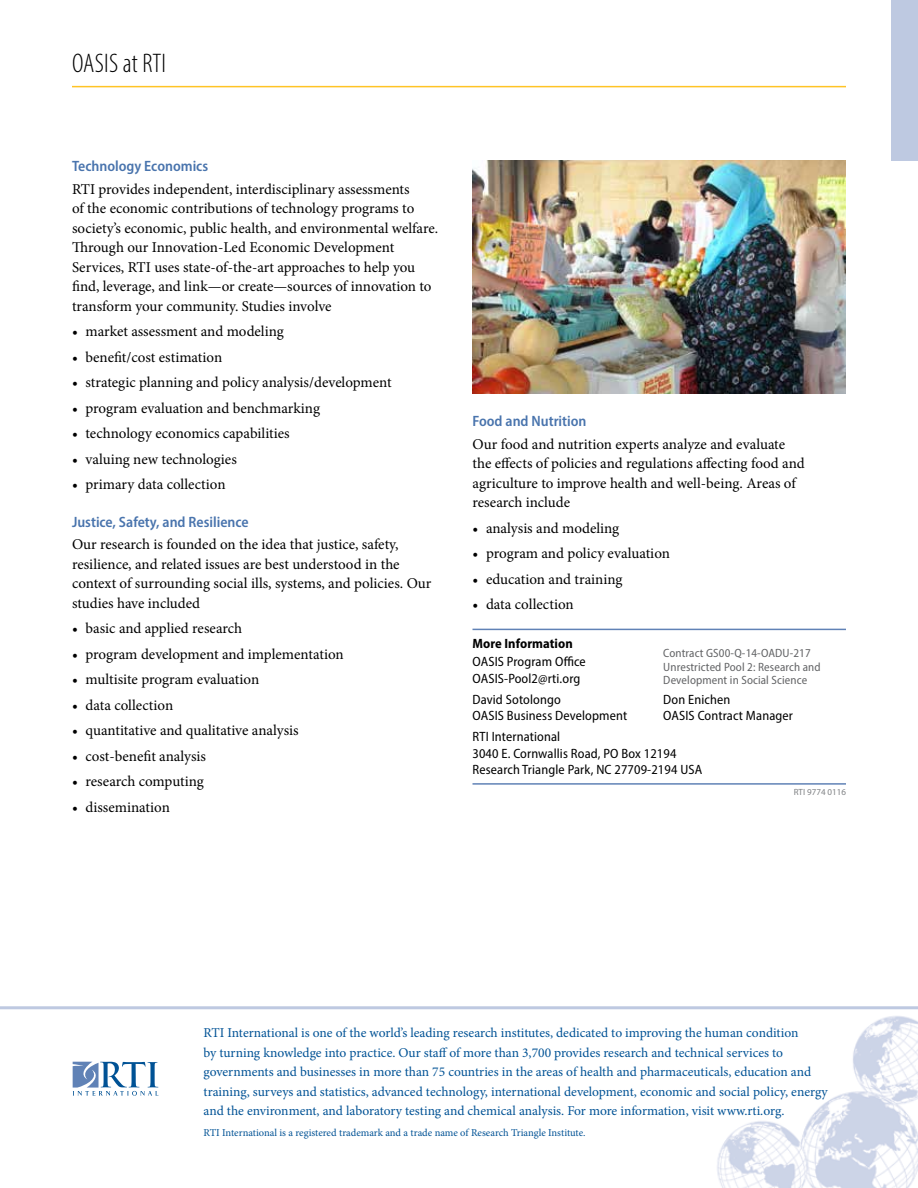
<style>
.page{position:relative;width:918px;height:1188px;background:#fff}
.page>*{position:absolute;margin:0;border:0;box-sizing:border-box;transform-origin:0 0}
.t1{font:300 condensed 27px "Myriad Pro";letter-spacing:.01em;color:#000}
.t2{font:15px/19.5px "Minion Pro";color:#000}
.t3{font:600 semi-condensed 15px "Myriad Pro";color:#4974ad}
.t4{font:13.5px/19.5px "Minion Pro";color:#005295}
.t5{font:semi-condensed 13.5px/16.5px "Myriad Pro";letter-spacing:.01em;color:#000}
.t6{font:700 semi-condensed 13.5px "Myriad Pro";letter-spacing:.005em;color:#000}
.t7{font:semi-condensed 12px/13.5px "Myriad Pro";letter-spacing:.01em;color:#636466}
.t8{font:10.5px "Minion Pro";letter-spacing:-.005em;color:#005295}
.t9{font:9px "Myriad Pro";color:#808285}
</style>
<div class="page">
<img style="left:717px;top:1016px;width:201px;height:172px">
<div style="left:891px;top:0;width:27px;height:160px;background:#bec9e1"></div>
<svg style="left:73px;top:1062px;width:86px;height:34px"></svg>
<hr style="left:0;top:1006px;width:918px;height:3px;background:#bec9e1">
<hr style="left:72px;top:86px;width:774px;height:1px;background:#ffc425">
<hr style="left:472px;top:629px;width:374px;height:1px;background:#6082b6">
<hr style="left:472px;top:783px;width:374px;height:2px;background:#6082b6">
<img style="left:472px;top:160px;width:374px;height:233px">
<h1 class="t1" style="left:72px;top:48px;width:96px">OASIS at RTI</h1>
<p class="t3" style="left:72px;top:157px;width:138px">Technology Economics</p>
<p class="t2" style="left:72px;top:179px;width:368px">RTI provides independent, interdisciplinary assessments<br>of the economic contributions of technology programs to society’s economic, public health, and environmental welfare.<br>Through our Innovation-Led Economic Development Services, RTI uses state-of-the-art approaches to help you find, leverage, and link—or create—sources of innovation to transform your community. Studies involve</p>
<p class="t2" style="left:72px;top:322px;width:213px">• market assessment and modeling</p>
<p class="t2" style="left:72px;top:347px;width:152px">• benefit/cost estimation</p>
<p class="t2" style="left:72px;top:373px;width:321px">• strategic planning and policy analysis/development</p>
<p class="t2" style="left:72px;top:398px;width:250px">• program evaluation and benchmarking</p>
<p class="t2" style="left:72px;top:424px;width:219px">• technology economics capabilities</p>
<p class="t2" style="left:72px;top:449px;width:166px">• valuing new technologies</p>
<p class="t2" style="left:72px;top:475px;width:155px">• primary data collection</p>
<p class="t3" style="left:72px;top:513px;width:178px">Justice, Safety, and Resilience</p>
<p class="t2" style="left:72px;top:535px;width:361px">Our research is founded on the idea that justice, safety, resilience, and related issues are best understood in the context of surrounding social ills, systems, and policies. Our studies have included</p>
<p class="t2" style="left:72px;top:619px;width:172px">• basic and applied research</p>
<p class="t2" style="left:72px;top:644px;width:273px">• program development and implementation</p>
<p class="t2" style="left:72px;top:670px;width:189px">• multisite program evaluation</p>
<p class="t2" style="left:72px;top:695px;width:103px">• data collection</p>
<p class="t2" style="left:72px;top:721px;width:228px">• quantitative and qualitative analysis</p>
<p class="t2" style="left:72px;top:746px;width:136px">• cost-benefit analysis</p>
<p class="t2" style="left:72px;top:772px;width:133px">• research computing</p>
<p class="t2" style="left:72px;top:797px;width:99px">• dissemination</p>
<p class="t3" style="left:472px;top:412px;width:116px">Food and Nutrition</p>
<p class="t2" style="left:472px;top:434px;width:334px">Our food and nutrition experts analyze and evaluate the effects of policies and regulations affecting food and agriculture to improve health and well-being. Areas of research include</p>
<p class="t2" style="left:472px;top:518px;width:148px">• analysis and modeling</p>
<p class="t2" style="left:472px;top:544px;width:199px">• program and policy evaluation</p>
<p class="t2" style="left:472px;top:569px;width:152px">• education and training</p>
<p class="t2" style="left:472px;top:595px;width:103px">• data collection</p>
<p class="t6" style="left:472px;top:635px;width:102px">More Information</p>
<p class="t5" style="left:472px;top:653px;width:115px">OASIS Program Office<br>OASIS-Pool2@rti.org</p>
<p class="t5" style="left:472px;top:691px;width:156px">David Sotolongo<br>OASIS Business Development</p>
<p class="t5" style="left:472px;top:728px;width:231px">RTI International<br>3040 E. Cornwallis Road, PO Box 12194<br>Research Triangle Park, NC 27709-2194 USA</p>
<p class="t9" style="left:794px;top:787px;width:54px">RTI 9774 0116</p>
<p class="t7" style="left:663px;top:646px;width:159px">Contract GS00-Q-14-OADU-217<br>Unrestricted Pool 2: Research and<br>Development in Social Science</p>
<p class="t5" style="left:663px;top:691px;width:131px">Don Enichen<br>OASIS Contract Manager</p>
<p class="t4" style="left:204px;top:1023px;width:626px">RTI International is one of the world’s leading research institutes, dedicated to improving the human condition<br>by turning knowledge into practice. Our staff of more than 3,700 provides research and technical services to governments and businesses in more than 75 countries in the areas of health and pharmaceuticals, education and training, surveys and statistics, advanced technology, international development, economic and social policy, energy and the environment, and laboratory testing and chemical analysis. For more information, visit www.rti.org.</p>
<p class="t8" style="left:204px;top:1126px;width:383px">RTI International is a registered trademark and a trade name of Research Triangle Institute.</p>
</div>
